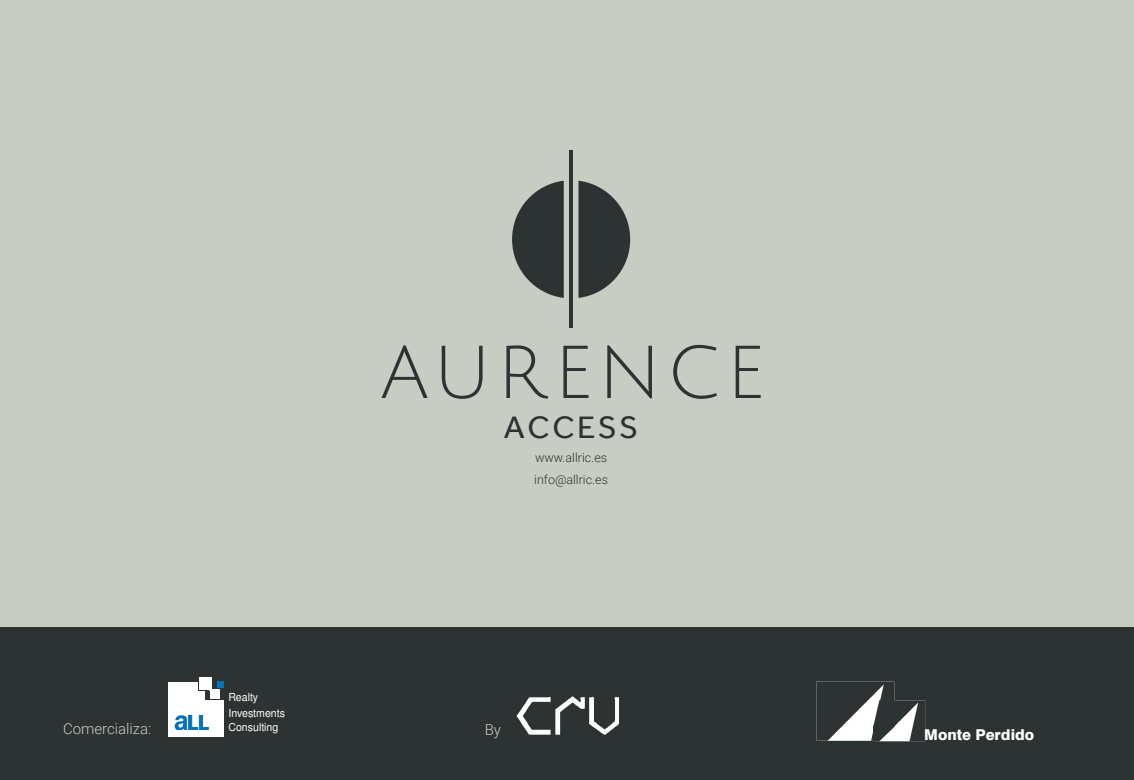
<style>
.page{position:relative;width:1134px;height:780px;background:#fff}
.page>*{position:absolute;margin:0;border:0;box-sizing:border-box;transform-origin:0 0}
.t1{font:31.88px "Effra";letter-spacing:.08em;color:#2c3332}
.t2{font:300 15px "Roboto";color:#c9ccc3}
.t3{font:800 15px "Swiss 721 BT";color:#fff}
.t4{font:300 12.5px/21.2px "Roboto";color:#2c3332}
.t5{font:11px/14.9px "Nimbus San L";color:#fff;scale:.96 1}
</style>
<div class="page">
<div style="left:0;top:0;width:1134px;height:627px;background:#c9ccc3"></div>
<div style="left:0;top:627px;width:1134px;height:153px;background:#2c3332"></div>
<hr style="left:569px;top:151px;width:4px;height:177px;background:#2c3332">
<svg style="left:512px;top:181px;width:52px;height:117px"></svg>
<svg style="left:578px;top:181px;width:52px;height:117px"></svg>
<svg style="left:381px;top:345px;width:47px;height:53px"></svg>
<svg style="left:442px;top:346px;width:41px;height:53px"></svg>
<svg style="left:506px;top:345px;width:42px;height:53px"></svg>
<svg style="left:563px;top:346px;width:25px;height:52px"></svg>
<svg style="left:607px;top:345px;width:45px;height:53px"></svg>
<svg style="left:673px;top:345px;width:44px;height:54px"></svg>
<svg style="left:736px;top:346px;width:25px;height:52px"></svg>
<div style="left:169px;top:682px;width:29px;height:9px;background:#fff"></div>
<div style="left:168px;top:690px;width:37px;height:14px;background:#fff"></div>
<div style="left:168px;top:699px;width:56px;height:37px;background:#fff"></div>
<div style="left:210px;top:689px;width:9px;height:9px;background:#fff"></div>
<div style="left:199px;top:676px;width:12px;height:13px;background:#fff"></div>
<svg style="left:211px;top:681px;width:13px;height:9px"></svg>
<svg style="left:175px;top:715px;width:34px;height:15px"></svg>
<img style="left:516px;top:696px;width:103px;height:39px">
<img style="left:816px;top:681px;width:78px;height:59px">
<img style="left:879px;top:700px;width:46px;height:41px">
<img style="left:874px;top:700px;width:20px;height:40px">
<p class="t2" style="left:63px;top:717px;width:90px">Comercializa:</p>
<p class="t5" style="left:228px;top:690px;width:60px">Realty<br>Investments<br>Consulting</p>
<h1 class="t1" style="left:504px;top:408px;width:136px">ACCESS</h1>
<p class="t4" style="left:534px;top:447px;width:75px">www.allric.es info@allric.es</p>
<p class="t2" style="left:485px;top:719px;width:18px">By</p>
<p class="t3" style="left:924px;top:725px;width:112px">Monte Perdido</p>
</div>
